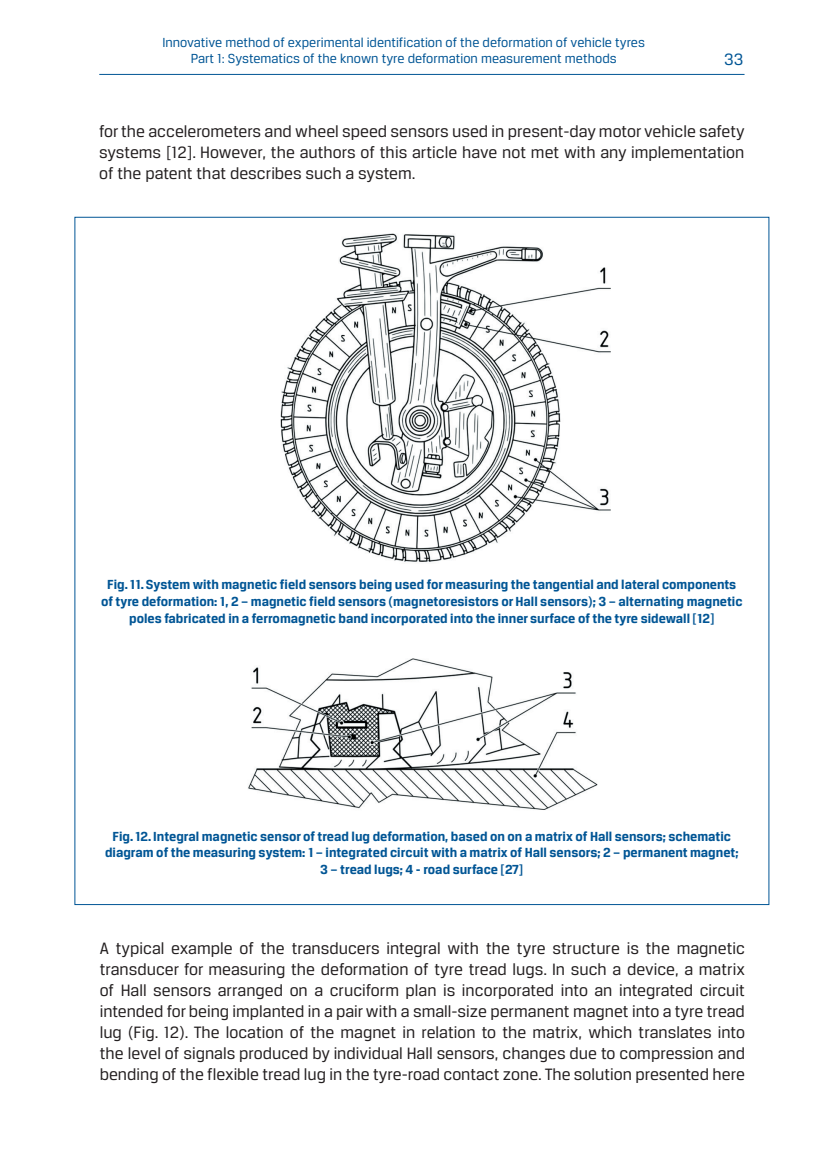
<style>
.page{position:relative;width:819px;height:1161px;background:#fff}
.page>*{position:absolute;margin:0;border:0;box-sizing:border-box;transform-origin:0 0}
.podstawowy_ang{font:17.5px/21px "Breuer Text";color:#231f20;text-align:justify}
.t1{font:17.5px "Breuer Text";color:#005595}
.podst_ang{font:700 14px/16.8px "Breuer Text";color:#005595;text-align:center}
.t2{font:14px/16.8px "Breuer Text";color:#005595;text-align:center}
</style>
<div class="page">
<hr style="left:99px;top:74px;width:645px;height:1px;background:#005595">
<img style="left:280px;top:233px;width:331px;height:329px">
<img style="left:248px;top:658px;width:350px;height:152px">
<p class="t2" style="left:162px;top:34px;width:484px">Innovative method of experimental identification of the deformation of vehicle tyres<br>Part 1: Systematics of the known tyre deformation measurement methods</p>
<p class="t1" style="left:724px;top:50px;width:21px">33</p>
<p class="podstawowy_ang" style="left:99px;top:121px;width:647px">for the accelerometers and wheel speed sensors used in present-day motor vehicle safety systems [12]. However, the authors of this article have not met with any implementation of the patent that describes such a system.</p>
<p class="podst_ang" style="left:101px;top:576px;width:643px">Fig. 11. System with magnetic field sensors being used for measuring the tangential and lateral components of tyre deformation: 1, 2 − magnetic field sensors (magnetoresistors or Hall sensors); 3 − alternating magnetic poles fabricated in a ferromagnetic band incorporated into the inner surface of the tyre sidewall [12]</p>
<p class="podst_ang" style="left:105px;top:827px;width:635px">Fig. 12. Integral magnetic sensor of tread lug deformation, based on on a matrix of Hall sensors; schematic diagram of the measuring system: 1 − integrated circuit with a matrix of Hall sensors; 2 − permanent magnet;<br>3 − tread lugs; 4 - road surface [27]</p>
<p class="podstawowy_ang" style="left:100px;top:938px;width:646px">A typical example of the transducers integral with the tyre structure is the magnetic transducer for measuring the deformation of tyre tread lugs. In such a device, a matrix of Hall sensors arranged on a cruciform plan is incorporated into an integrated circuit intended for being implanted in a pair with a small-size permanent magnet into a tyre tread lug (Fig. 12). The location of the magnet in relation to the matrix, which translates into the level of signals produced by individual Hall sensors, changes due to compression and bending of the flexible tread lug in the tyre-road contact zone. The solution presented here</p>
</div>
